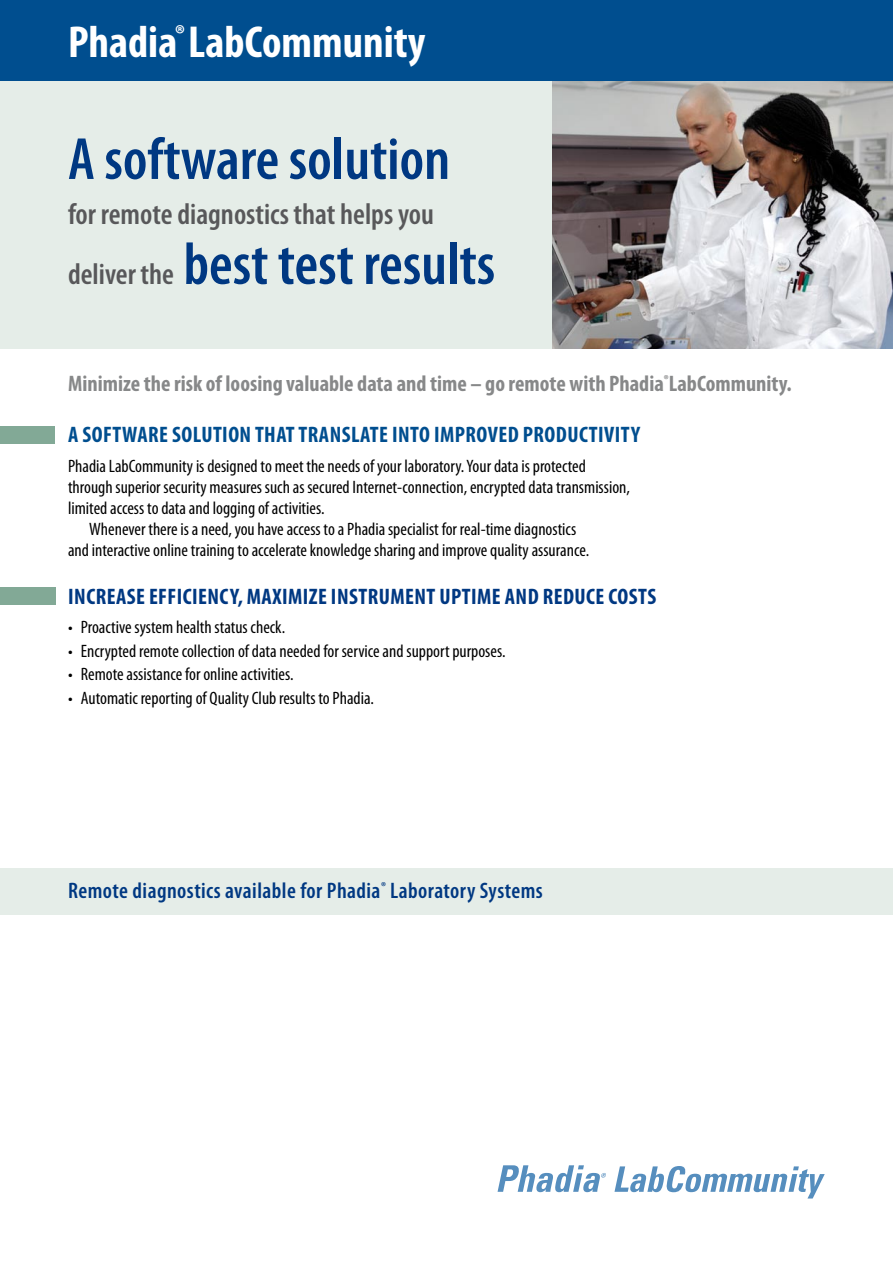
<style>
.page{position:relative;width:893px;height:1263px;background:#fff}
.page>*{position:absolute;margin:0;border:0;box-sizing:border-box;transform-origin:0 0}
.t1{font:600 condensed 60px "Myriad Pro";color:#003882}
.t2{font:700 condensed 45px "Myriad Pro";color:#fff}
.t3{font:600 condensed 30px "Myriad Pro";color:#58585a}
.t4{font:700 condensed 22.5px "Myriad Pro";color:#878889}
.t5{font:700 condensed 22.5px "Myriad Pro";letter-spacing:.02em;color:#003882}
.t6{font:700 condensed 22.5px "Myriad Pro";letter-spacing:.02em;color:#004e8f}
.t7{font:600 condensed 22.5px "Myriad Pro";letter-spacing:.02em;color:#003882}
.t8{font:condensed 18px "Myriad Pro";color:#000}
.s1{font-size:30px;color:#58585a}
</style>
<div class="page">
<div style="left:0;top:73px;width:637px;height:276px;background:#e5ede8"></div>
<div style="left:0;top:868px;width:893px;height:46px;background:#e5ede8"></div>
<div style="left:0;top:426px;width:55px;height:17px;background:#82a996"></div>
<div style="left:0;top:588px;width:55px;height:17px;background:#82a996"></div>
<img style="left:553px;top:81px;width:340px;height:268px">
<div style="left:0;top:0;width:893px;height:81px;background:#004e8f"></div>
<svg style="left:498px;top:1165px;width:108px;height:27px"></svg>
<svg style="left:614px;top:1166px;width:211px;height:32px"></svg>
<h2 class="t2" style="left:68px;top:14px;width:359px">PHADIA<sup>®</sup>LABCOMMUNITY</h2>
<h1 class="t1" style="left:68px;top:122px;width:384px">A software solution</h1>
<h3 class="t3" style="left:68px;top:195px;width:367px">for remote diagnostics that helps you</h3>
<h1 class="t1" style="left:68px;top:227px;width:429px"><span class="s1">deliver the</span> best test results</h1>
<p class="t4" style="left:68px;top:369px;width:725px">MINIMIZE THE RISK OF LOOSING VALUABLE DATA AND TIME – GO REMOTE WITH PHADIA<sup>®</sup>LABCOMMUNITY.</p>
<p class="t6" style="left:68px;top:421px;width:573px">A SOFTWARE SOLUTION THAT TRANSLATE INTO IMPROVED PRODUCTIVITY</p>
<p class="t8" style="left:68px;top:455px;width:519px">Phadia LabCommunity is designed to meet the needs of your laboratory. Your data is protected</p>
<p class="t8" style="left:68px;top:476px;width:563px">through superior security measures such as secured Internet-connection, encrypted data transmission,</p>
<p class="t8" style="left:68px;top:497px;width:258px">limited access to data and logging of activities.</p>
<p class="t8" style="left:89px;top:518px;width:488px">Whenever there is a need, you have access to a Phadia specialist for real-time diagnostics</p>
<p class="t8" style="left:68px;top:539px;width:523px">and interactive online training to accelerate knowledge sharing and improve quality assurance.</p>
<p class="t5" style="left:68px;top:582px;width:589px">INCREASE EFFICIENCY, MAXIMIZE INSTRUMENT UPTIME AND REDUCE COSTS</p>
<p class="t8" style="left:68px;top:616px;width:219px">• Proactive system health status check.</p>
<p class="t8" style="left:68px;top:640px;width:439px">• Encrypted remote collection of data needed for service and support purposes.</p>
<p class="t8" style="left:68px;top:663px;width:227px">• Remote assistance for online activities.</p>
<p class="t8" style="left:68px;top:687px;width:308px">• Automatic reporting of Quality Club results to Phadia.</p>
<p class="t7" style="left:68px;top:877px;width:476px">Remote diagnostics available for Phadia<sup>®</sup> Laboratory Systems</p>
</div>
